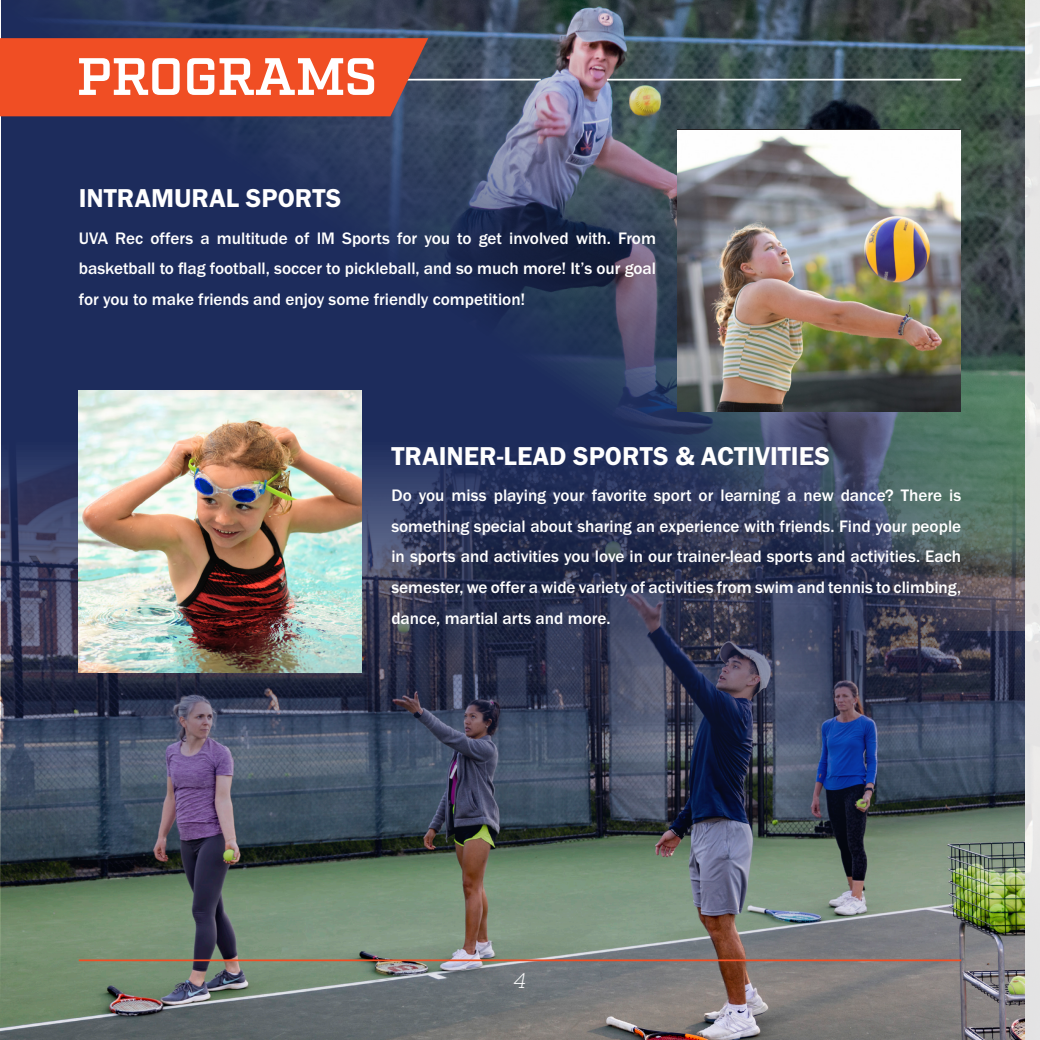
<style>
.page{position:relative;width:1040px;height:1040px;background:#fff}
.page>*{position:absolute;margin:0;border:0;box-sizing:border-box;transform-origin:0 0}
.t1{font:600 52.5px "Factoria";letter-spacing:-.01em;color:#fff}
.t2{font:26.78px "Franklin Gothic URW Dem";color:#fff}
.t3{font:italic 300 21px "Factoria";color:#fff}
.t4{font:500 17.15px/30.6px "Franklin Gothic URW";color:#fff;text-align:justify}
</style>
<div class="page">
<img style="left:1024px;top:0;width:16px;height:1040px">
<img style="left:0;top:630px;width:1024px;height:410px">
<img style="left:0;top:0;width:1024px;height:630px">
<hr style="left:0;top:79px;width:541px;height:1px;background:#fff">
<div style="left:0;top:38px;width:428px;height:78px;background:#f04e24"></div>
<hr style="left:79px;top:959px;width:882px;height:2px;background:#f04e24">
<img style="left:79px;top:390px;width:282px;height:282px">
<img style="left:677px;top:131px;width:283px;height:280px">
<hr style="left:607px;top:79px;width:354px;height:1px;background:#fff">
<p class="t1" style="left:77px;top:46px;width:302px">PROGRAMS</p>
<p class="t2" style="left:79px;top:182px;width:264px">INTRAMURAL SPORTS</p>
<p class="t4" style="left:79px;top:222px;width:579px">UVA Rec offers a multitude of IM Sports for you to get involved with. From basketball to flag football, soccer to pickleball, and so much more! It’s our goal for you to make friends and enjoy some friendly competition!</p>
<p class="t2" style="left:391px;top:439px;width:440px">TRAINER-LEAD SPORTS &amp; ACTIVITIES</p>
<p class="t4" style="left:391px;top:480px;width:571px">Do you miss playing your favorite sport or learning a new dance? There is something special about sharing an experience with friends. Find your people in sports and activities you love in our trainer-lead sports and activities. Each semester, we offer a wide variety of activities from swim and tennis to climbing, dance, martial arts and more.</p>
<p class="t3" style="left:513px;top:968px;width:14px">4</p>
</div>
